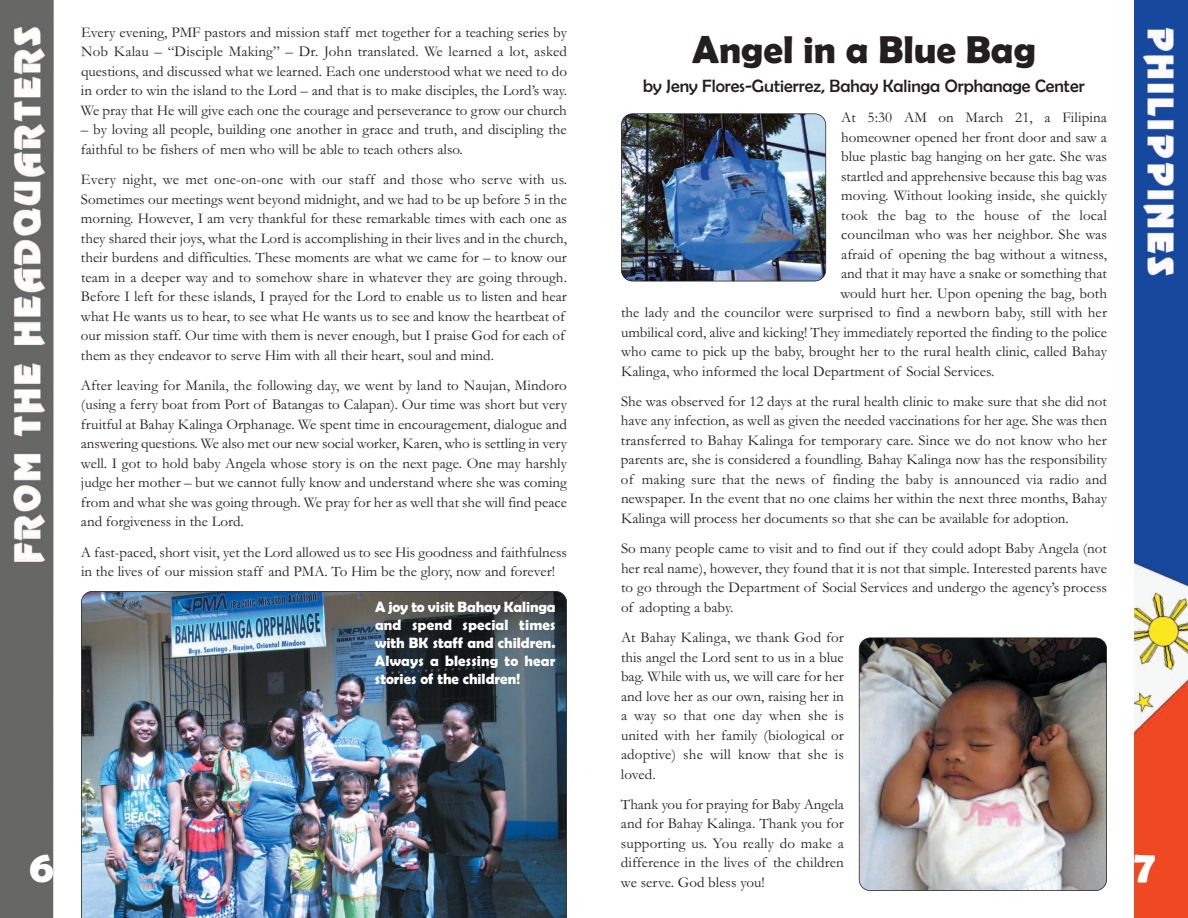
<style>
.page{position:relative;width:1188px;height:918px;background:#fff}
.page>*{position:absolute;margin:0;border:0;box-sizing:border-box;transform-origin:0 0}
.t1{font:700 45px "Berlin Sans FB Demi";color:#fff}
.t2{font:700 39px "Berlin Sans FB Demi";color:#231f20}
.t3{font:18px "Berlin Sans FB";color:#231f20}
.t4{font:15px/19.5px "Garamond";color:#231f20;text-align:justify}
.t5{font:700 15px/18px "Berlin Sans FB Demi";color:#fff;text-align:justify}
</style>
<div class="page">
<img style="left:0;top:0;width:52px;height:918px">
<svg style="left:52px;top:0;width:2px;height:918px;background:#90908f"></svg>
<img style="left:1134px;top:0;width:54px;height:918px">
<img style="left:621px;top:114px;width:205px;height:167px;border-radius:11px">
<div style="left:621px;top:113px;width:205px;height:168px;border:2px solid #231f20;border-radius:12px"></div>
<img style="left:859px;top:638px;width:248px;height:253px;border-radius:11px">
<div style="left:859px;top:638px;width:248px;height:253px;border:2px solid #231f20;border-radius:12px"></div>
<img style="left:81px;top:591px;width:486px;height:327px">
<p class="t4" style="left:81px;top:22px;width:488px">Every evening, PMF pastors and mission staff met together for a teaching series by Nob Kalau – “Disciple Making” – Dr. John translated. We learned a lot, asked questions, and discussed what we learned. Each one understood what we need to do in order to win the island to the Lord – and that is to make disciples, the Lord’s way.<br>We pray that He will give each one the courage and perseverance to grow our church</p>
<p class="t4" style="left:81px;top:119px;width:487px">– by loving all people, building one another in grace and truth, and discipling the faithful to be fishers of men who will be able to teach others also.</p>
<p class="t4" style="left:81px;top:169px;width:488px;text-align:left">Every night, we met one-on-one with our staff and those who serve with us.<br>Sometimes our meetings went beyond midnight, and we had to be up before 5 in the morning. However, I am very thankful for these remarkable times with each one as they shared their joys, what the Lord is accomplishing in their lives and in the church, their burdens and difficulties. These moments are what we came for – to know our team in a deeper way and to somehow share in whatever they are going through.<br>Before I left for these islands, I prayed for the Lord to enable us to listen and hear what He wants us to hear, to see what He wants us to see and know the heartbeat of our mission staff. Our time with them is never enough, but I praise God for each of them as they endeavor to serve Him with all their heart, soul and mind.</p>
<p class="t4" style="left:81px;top:375px;width:488px">After leaving for Manila, the following day, we went by land to Naujan, Mindoro (using a ferry boat from Port of Batangas to Calapan). Our time was short but very fruitful at Bahay Kalinga Orphanage. We spent time in encouragement, dialogue and answering questions. We also met our new social worker, Karen, who is settling in very well. I got to hold baby Angela whose story is on the next page. One may harshly judge her mother – but we cannot fully know and understand where she was coming from and what she was going through. We pray for her as well that she will find peace and forgiveness in the Lord.</p>
<p class="t4" style="left:81px;top:542px;width:488px">A fast-paced, short visit, yet the Lord allowed us to see His goodness and faithfulness in the lives of our mission staff and PMA. To Him be the glory, now and forever!</p>
<p class="t5" style="left:375px;top:598px;width:182px">A joy to visit Bahay Kalinga and spend special times with BK staff and children.<br>Always a blessing to hear stories of the children!</p>
<h1 class="t1" style="left:29px;top:840px;width:26px">6</h1>
<h2 class="t2" style="left:692px;top:27px;width:345px">Angel in a Blue Bag</h2>
<p class="t3" style="left:643px;top:75px;width:443px">by Jeny Flores-Gutierrez, Bahay Kalinga Orphanage Center</p>
<p class="t4" style="left:841px;top:107px;width:267px">At 5:30 AM on March 21, a Filipina</p>
<p class="t4" style="left:841px;top:127px;width:267px">homeowner opened her front door and saw a</p>
<p class="t4" style="left:841px;top:146px;width:267px">blue plastic bag hanging on her gate. She was</p>
<p class="t4" style="left:841px;top:166px;width:267px">startled and apprehensive because this bag was</p>
<p class="t4" style="left:841px;top:185px;width:267px">moving. Without looking inside, she quickly</p>
<p class="t4" style="left:841px;top:205px;width:267px">took the bag to the house of the local</p>
<p class="t4" style="left:841px;top:224px;width:267px">councilman who was her neighbor. She was</p>
<p class="t4" style="left:841px;top:244px;width:267px">afraid of opening the bag without a witness,</p>
<p class="t4" style="left:841px;top:263px;width:267px">and that it may have a snake or something that</p>
<p class="t4" style="left:841px;top:283px;width:268px">would hurt her. Upon opening the bag, both</p>
<p class="t4" style="left:621px;top:302px;width:488px">the lady and the councilor were surprised to find a newborn baby, still with her</p>
<p class="t4" style="left:621px;top:322px;width:488px">umbilical cord, alive and kicking! They immediately reported the finding to the police</p>
<p class="t4" style="left:621px;top:341px;width:487px">who came to pick up the baby, brought her to the rural health clinic, called Bahay</p>
<p class="t4" style="left:621px;top:361px;width:375px">Kalinga, who informed the local Department of Social Services.</p>
<p class="t4" style="left:621px;top:391px;width:488px">She was observed for 12 days at the rural health clinic to make sure that she did not have any infection, as well as given the needed vaccinations for her age. She was then transferred to Bahay Kalinga for temporary care. Since we do not know who her parents are, she is considered a foundling. Bahay Kalinga now has the responsibility of making sure that the news of finding the baby is announced via radio and newspaper. In the event that no one claims her within the next three months, Bahay Kalinga will process her documents so that she can be available for adoption.</p>
<p class="t4" style="left:621px;top:538px;width:488px">So many people came to visit and to find out if they could adopt Baby Angela (not her real name), however, they found that it is not that simple. Interested parents have to go through the Department of Social Services and undergo the agency’s process of adopting a baby.</p>
<p class="t4" style="left:621px;top:627px;width:224px">At Bahay Kalinga, we thank God for this angel the Lord sent to us in a blue bag. While with us, we will care for her and love her as our own, raising her in a way so that one day when she is united with her family (biological or adoptive) she will know that she is loved.</p>
<p class="t4" style="left:621px;top:794px;width:224px">Thank you for praying for Baby Angela and for Bahay Kalinga. Thank you for supporting us. You really do make a difference in the lives of the children we serve. God bless you!</p>
<h1 class="t1" style="left:1134px;top:840px;width:23px">7</h1>
</div>
